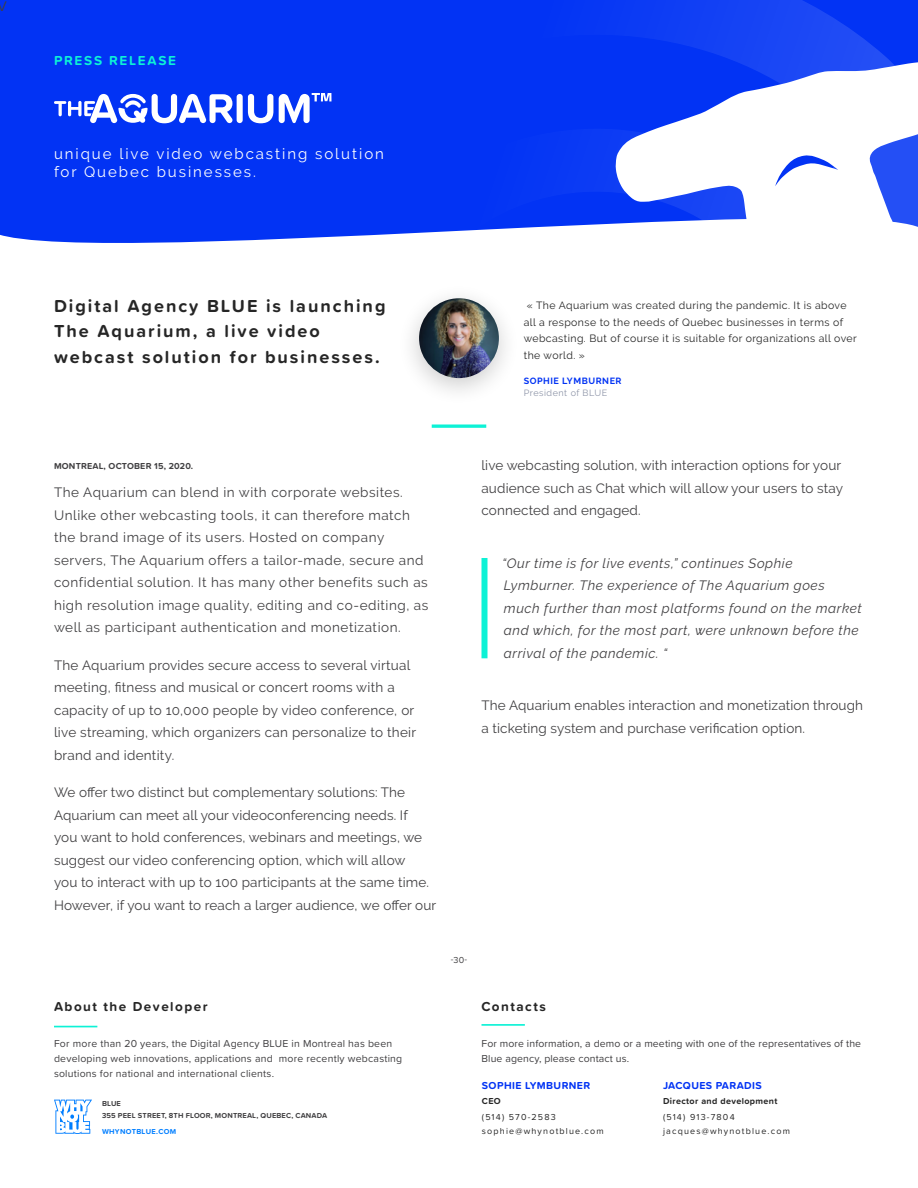
<style>
.page{position:relative;width:918px;height:1188px;background:#fff}
.page>*{position:absolute;margin:0;border:0;box-sizing:border-box;transform-origin:0 0}
.t1{font:18.45px "Raleway";color:#414042}
.t2{font:700 18px/25.5px "Proxima Soft";letter-spacing:.11em;color:#262626}
.t3{font:15px/18px "Raleway";letter-spacing:.13em;color:#fff}
.t4{font:13.5px/22.5px "Raleway";letter-spacing:.01em;color:#414042}
.t5{font:13.5px/22.5px "Raleway";letter-spacing:.04em;color:#414042}
.t6{font:italic 13.5px/22.5px "Raleway";letter-spacing:.04em;color:#414042}
.t7{font:700 13.5px "Proxima Soft";letter-spacing:.11em;color:#262626}
.t8{font:700 13.5px "Proxima Soft";letter-spacing:.13em;color:#0df2d6}
.t9{font:10.5px/15px "Proxima Soft";letter-spacing:.02em;color:#414042}
.t10{font:10.5px/16.5px "Raleway";letter-spacing:.04em;color:#262626}
.t11{font:700 10.5px "Proxima Soft";letter-spacing:.04em;color:#0233f4}
.t12{font:9px/13.8px "Proxima Soft";letter-spacing:.13em;color:#262626}
.t13{font:700 9px "Proxima Soft";letter-spacing:.04em;color:#262626}
.t14{font:700 9px "Proxima Soft";letter-spacing:.02em;color:#414042}
.t15{font:700 9px "Raleway";letter-spacing:.06em;color:#0233f4}
.t16{font:9px "Raleway";letter-spacing:.06em;color:#8e95a8}
.t17{font:9px "Proxima Soft";color:#414042}
.t18{font:700 7.5px/12.6px "Proxima Soft";letter-spacing:.02em;color:#414042}
.t19{font:700 7.5px "Proxima Soft";letter-spacing:.04em;color:#027fff}
</style>
<div class="page">
<div style="left:0;top:0;width:560px;height:243px;background:#0233f4"></div>
<svg style="left:232px;top:0;width:686px;height:226px;fill:#0233f4"></svg>
<svg style="left:615px;top:62px;width:303px;height:165px"></svg>
<svg style="left:432px;top:424px;width:54px;height:4px"></svg>
<div style="left:397px;top:283px;width:124px;height:124px;background:#000;opacity:.2"></div>
<img style="left:419px;top:298px;width:80px;height:80px;border-radius:40px">
<div style="left:482px;top:558px;width:6px;height:100px;background:#0df2d6"></div>
<hr style="left:54px;top:1026px;width:43px;height:1px;background:#0df2d6">
<hr style="left:482px;top:1024px;width:43px;height:2px;background:#0df2d6">
<svg style="left:54px;top:1100px;width:38px;height:34px"></svg>
<div style="left:237px;top:94px;width:6px;height:29px;background:#fff;border-radius:3px"></div>
<svg style="left:248px;top:94px;width:25px;height:29px"></svg>
<svg style="left:279px;top:93px;width:52px;height:30px"></svg>
<svg style="left:54px;top:94px;width:178px;height:29px"></svg>
<h1 class="t1" style="left:-2px;top:-6px;width:11px">v</h1>
<p class="t8" style="left:54px;top:50px;width:124px">PRESS RELEASE</p>
<p class="t3" style="left:54px;top:145px;width:331px">unique live video webcasting solution for Quebec businesses.</p>
<h2 class="t2" style="left:54px;top:292px;width:333px">Digital Agency BLUE is launching<br>The Aquarium, a live video webcast solution for businesses.</h2>
<p class="t10" style="left:524px;top:297px;width:335px">« The Aquarium was created during the pandemic. It is above all a response to the needs of Quebec businesses in terms of webcasting. But of course it is suitable for organizations all over the world. »</p>
<p class="t15" style="left:524px;top:375px;width:99px">SOPHIE LYMBURNER</p>
<p class="t16" style="left:524px;top:388px;width:85px">President of BLUE</p>
<p class="t14" style="left:54px;top:459px;width:141px">MONTREAL, OCTOBER 15, 2020.</p>
<p class="t5" style="left:54px;top:481px;width:376px">The Aquarium can blend in with corporate websites.<br>Unlike other webcasting tools, it can therefore match the brand image of its users. Hosted on company servers, The Aquarium offers a tailor-made, secure and confidential solution. It has many other benefits such as high resolution image quality, editing and co-editing, as well as participant authentication and monetization.</p>
<p class="t4" style="left:54px;top:654px;width:364px">The Aquarium provides secure access to several virtual meeting, fitness and musical or concert rooms with a capacity of up to 10,000 people by video conference, or live streaming, which organizers can personalize to their brand and identity.</p>
<p class="t4" style="left:54px;top:781px;width:384px">We offer two distinct but complementary solutions: The Aquarium can meet all your videoconferencing needs. If<br>you want to hold conferences, webinars and meetings, we suggest our video conferencing option, which will allow<br>you to interact with up to 100 participants at the same time.<br>However, if you want to reach a larger audience, we offer our</p>
<p class="t4" style="left:482px;top:454px;width:363px">live webcasting solution, with interaction options for your audience such as Chat which will allow your users to stay connected and engaged.</p>
<p class="t6" style="left:502px;top:552px;width:361px">“Our time is for live events,” continues Sophie Lymburner. The experience of The Aquarium goes much further than most platforms found on the market and which, for the most part, were unknown before the arrival of the pandemic. “</p>
<p class="t4" style="left:481px;top:694px;width:383px">The Aquarium enables interaction and monetization through a ticketing system and purchase verification option.</p>
<p class="t17" style="left:451px;top:953px;width:18px">-30-</p>
<p class="t7" style="left:54px;top:996px;width:155px">About the Developer</p>
<p class="t7" style="left:482px;top:996px;width:66px">Contacts</p>
<p class="t9" style="left:482px;top:1036px;width:381px">For more information, a demo or a meeting with one of the representatives of the<br>Blue agency, please contact us.</p>
<p class="t9" style="left:54px;top:1036px;width:350px">For more than 20 years, the Digital Agency BLUE in Montreal has been developing web innovations, applications and more recently webcasting solutions for national and international clients.</p>
<p class="t18" style="left:102px;top:1096px;width:227px">BLUE<br>355 PEEL STREET, 8TH FLOOR, MONTREAL, QUEBEC, CANADA</p>
<p class="t19" style="left:102px;top:1126px;width:76px">WHYNOTBLUE.COM</p>
<p class="t11" style="left:482px;top:1078px;width:110px">SOPHIE LYMBURNER</p>
<p class="t13" style="left:482px;top:1094px;width:20px">CEO</p>
<p class="t12" style="left:482px;top:1110px;width:123px">(514) 570-2583 sophie@whynotblue.com</p>
<p class="t11" style="left:663px;top:1078px;width:100px">JACQUES PARADIS</p>
<p class="t13" style="left:663px;top:1094px;width:116px">Director and development</p>
<p class="t12" style="left:663px;top:1110px;width:128px">(514) 913-7804 jacques@whynotblue.com</p>
</div>
